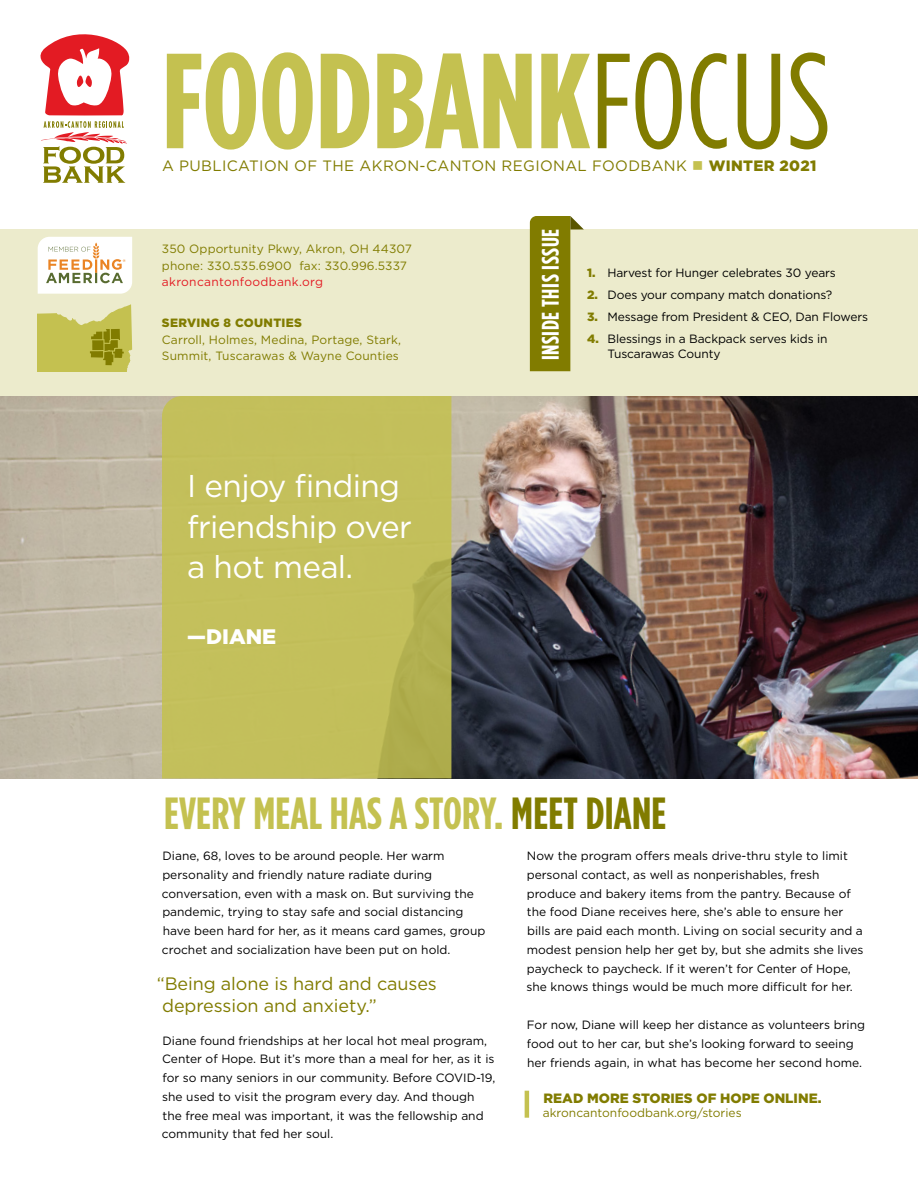
<style>
.page{position:relative;width:918px;height:1188px;background:#fff}
.page>*{position:absolute;margin:0;border:0;box-sizing:border-box;transform-origin:0 0}
.t1{font:700 135px "Gotham Condensed";color:#c4c150}
.t2{font:700 45px "Gotham Condensed";letter-spacing:.005em;color:#c4c150}
.t3{font:31.5px/40.5px "Gotham";letter-spacing:-.02em;color:#fff}
.t4{font:700 24px "Gotham Condensed";letter-spacing:.025em;color:#fff}
.t5{font:900 21px "Gotham";color:#fff}
.t6{font:18px/22.5px "Gotham";letter-spacing:-.005em;color:#817c00}
.t7{font:15px "Gotham";letter-spacing:.025em;color:#817c00}
.t8{font:900 13.5px "Gotham";color:#817c00}
.t9{font:12px/18.8px "Gotham";color:#000}
.t10{font:12px/16.5px "Gotham";letter-spacing:.01em;color:#817c00}
.t11{font:12px "Gotham";letter-spacing:.025em;color:#e31b23}
.t12{font:900 12px "Gotham";letter-spacing:.025em;color:#817c00}
.s1{font-weight:400;color:#817c00}
.s2{color:#c4c150}
.s3{font-weight:900}
.s4{font-weight:900;color:#817c00}
.s5{color:#817c00}
</style>
<div class="page">
<div style="left:0;top:230px;width:918px;height:166px;background:#ecebcc"></div>
<img style="left:0;top:396px;width:918px;height:383px">
<svg style="left:162px;top:396px;width:289px;height:383px;background:#c1bd59"></svg>
<svg style="left:530px;top:216px;width:54px;height:155px"></svg>
<svg style="left:38px;top:237px;width:94px;height:57px;background:#f0e9dd"></svg>
<svg style="left:38px;top:304px;width:94px;height:68px"></svg>
<svg style="left:40px;top:34px;width:90px;height:149px"></svg>
<hr style="left:525px;top:1091px;width:4px;height:27px;background:#c4c150">
<h1 class="t1" style="left:162px;top:22px;width:671px">FOODBANK<span class="s1">FOCUS</span></h1>
<p class="t7" style="left:162px;top:156px;width:656px">A PUBLICATION OF THE AKRON-CANTON REGIONAL FOODBANK <span class="s2">■</span> <span class="s3">WINTER 2021</span></p>
<p class="t10" style="left:162px;top:240px;width:251px">350 Opportunity Pkwy, Akron, OH 44307 phone: 330.535.6900 fax: 330.996.5337</p>
<p class="t11" style="left:162px;top:274px;width:163px">akroncantonfoodbank.org</p>
<p class="t12" style="left:162px;top:315px;width:141px">SERVING 8 COUNTIES</p>
<p class="t10" style="left:162px;top:331px;width:241px">Carroll, Holmes, Medina, Portage, Stark,<br>Summit, Tuscarawas &amp; Wayne Counties</p>
<h3 class="t3" style="left:187px;top:465px;width:226px">I enjoy finding friendship over a hot meal.</h3>
<h3 class="t5" style="left:187px;top:623px;width:91px">—DIANE</h3>
<h3 class="t4" style="left:536px;top:360px;width:133px;rotate:-90deg">INSIDE THIS ISSUE</h3>
<p class="t9" style="left:587px;top:264px;width:250px"><span class="s4">1.</span> Harvest for Hunger celebrates 30 years</p>
<p class="t9" style="left:587px;top:285px;width:247px"><span class="s4">2.</span> Does your company match donations?</p>
<p class="t9" style="left:587px;top:307px;width:282px"><span class="s4">3.</span> Message from President &amp; CEO, Dan Flowers</p>
<p class="t9" style="left:607px;top:331px;width:221px;line-height:15px;text-indent:-20px"><span class="s4">4.</span> Blessings in a Backpack serves kids in<br>Tuscarawas County</p>
<h2 class="t2" style="left:164px;top:787px;width:504px">EVERY MEAL HAS A STORY. <span class="s5">MEET DIANE</span></h2>
<p class="t9" style="left:162px;top:846px;width:325px">Diane, 68, loves to be around people. Her warm personality and friendly nature radiate during conversation, even with a mask on. But surviving the pandemic, trying to stay safe and social distancing have been hard for her, as it means card games, group crochet and socialization have been put on hold.</p>
<h3 class="t6" style="left:157px;top:972px;width:282px">“Being alone is hard and causes depression and anxiety.”</h3>
<p class="t9" style="left:162px;top:1031px;width:335px">Diane found friendships at her local hot meal program, Center of Hope. But it’s more than a meal for her, as it is for so many seniors in our community. Before COVID-19, she used to visit the program every day. And though the free meal was important, it was the fellowship and community that fed her soul.</p>
<p class="t9" style="left:527px;top:846px;width:338px">Now the program offers meals drive-thru style to limit personal contact, as well as nonperishables, fresh produce and bakery items from the pantry. Because of the food Diane receives here, she’s able to ensure her bills are paid each month. Living on social security and a modest pension help her get by, but she admits she lives paycheck to paycheck. If it weren’t for Center of Hope, she knows things would be much more difficult for her.</p>
<p class="t9" style="left:527px;top:1015px;width:340px">For now, Diane will keep her distance as volunteers bring food out to her car, but she’s looking forward to seeing her friends again, in what has become her second home.</p>
<p class="t8" style="left:544px;top:1089px;width:279px">READ MORE STORIES OF HOPE ONLINE.</p>
<p class="t10" style="left:543px;top:1104px;width:200px">akroncantonfoodbank.org/stories</p>
</div>
